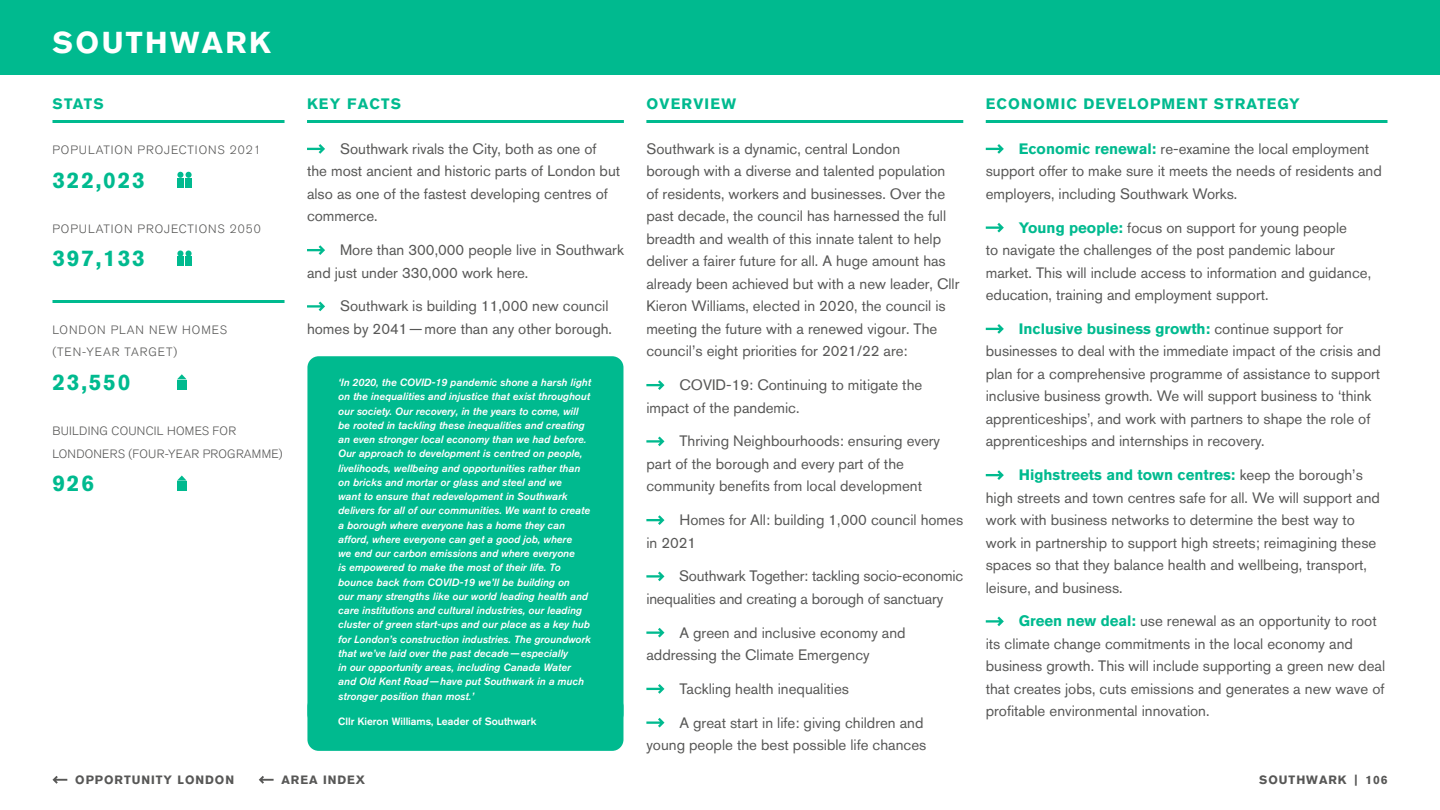
<style>
.page{position:relative;width:1440px;height:810px;background:#fff}
.page>*{position:absolute;margin:0;border:0;box-sizing:border-box;transform-origin:0 0}
.t1{font:700 30px "Akzidenz Grotesk BQ";letter-spacing:.08em;color:#fff}
.t2{font:700 22.5px "Akzidenz Grotesk BQ";letter-spacing:.08em;color:#00ba8f}
.t3{font:15px/22.5px "Akzidenz Grotesk BQ";color:#575756}
.t4{font:700 15px "Akzidenz Grotesk BQ";letter-spacing:.07em;color:#00ba8f}
.t5{font:300 12px/22.5px "Akzidenz Grotesk BQ";letter-spacing:.08em;color:#575756}
.t6{font:300 12px/22.5px "Akzidenz Grotesk BQ";letter-spacing:.02em;color:#575756}
.t7{font:700 12px "Akzidenz Grotesk BQ";letter-spacing:.08em;color:#575756}
.t8{font:italic 10.5px/14.2px "Akzidenz Grotesk BQ Med";color:#fff}
.t9{font:500 10.5px "Akzidenz Grotesk BQ";color:#fff}
.s1{font-weight:700;color:#00ba8f}
</style>
<div class="page">
<svg style="left:52px;top:776px;width:15px;height:8px"></svg>
<div style="left:0;top:0;width:1440px;height:75px;background:#00ba8f"></div>
<svg style="left:259px;top:776px;width:15px;height:8px"></svg>
<hr style="left:52px;top:120px;width:233px;height:3px;background:#00ba8f">
<hr style="left:52px;top:300px;width:233px;height:3px;background:#00ba8f">
<div style="left:177px;top:178px;width:7px;height:10px;background:#00ba8f"></div>
<svg style="left:177px;top:172px;width:15px;height:6px"></svg>
<div style="left:185px;top:178px;width:7px;height:10px;background:#00ba8f"></div>
<div style="left:177px;top:250px;width:6px;height:7px;background:#00ba8f;border-radius:50%"></div>
<div style="left:177px;top:257px;width:7px;height:9px;background:#00ba8f"></div>
<div style="left:186px;top:250px;width:6px;height:7px;background:#00ba8f;border-radius:50%"></div>
<div style="left:185px;top:257px;width:7px;height:9px;background:#00ba8f"></div>
<div style="left:177px;top:380px;width:10px;height:10px;background:#00ba8f"></div>
<svg style="left:177px;top:374px;width:10px;height:5px"></svg>
<div style="left:177px;top:482px;width:10px;height:9px;background:#00ba8f"></div>
<svg style="left:177px;top:476px;width:10px;height:5px"></svg>
<hr style="left:986px;top:120px;width:402px;height:3px;background:#00ba8f">
<svg style="left:986px;top:144px;width:18px;height:10px"></svg>
<svg style="left:986px;top:223px;width:18px;height:10px"></svg>
<svg style="left:986px;top:324px;width:18px;height:10px"></svg>
<svg style="left:986px;top:470px;width:18px;height:10px"></svg>
<svg style="left:986px;top:617px;width:18px;height:9px"></svg>
<div style="left:307px;top:356px;width:316px;height:370px;background:#00ba8f;border-radius:11px"></div>
<div style="left:307px;top:695px;width:316px;height:56px;background:#00ba8f;border-radius:11px"></div>
<hr style="left:307px;top:120px;width:317px;height:3px;background:#00ba8f">
<svg style="left:307px;top:144px;width:18px;height:10px"></svg>
<svg style="left:307px;top:245px;width:18px;height:10px"></svg>
<svg style="left:307px;top:302px;width:18px;height:9px"></svg>
<hr style="left:646px;top:120px;width:317px;height:3px;background:#00ba8f">
<svg style="left:646px;top:380px;width:18px;height:10px"></svg>
<svg style="left:646px;top:437px;width:18px;height:9px"></svg>
<svg style="left:646px;top:515px;width:18px;height:10px"></svg>
<svg style="left:646px;top:572px;width:18px;height:9px"></svg>
<svg style="left:646px;top:628px;width:18px;height:10px"></svg>
<svg style="left:646px;top:684px;width:18px;height:10px"></svg>
<svg style="left:646px;top:718px;width:18px;height:10px"></svg>
<h1 class="t1" style="left:52px;top:25px;width:219px">SOUTHWARK</h1>
<p class="t4" style="left:52px;top:95px;width:53px">STATS</p>
<p class="t4" style="left:307px;top:95px;width:96px">KEY FACTS</p>
<p class="t4" style="left:646px;top:95px;width:91px">OVERVIEW</p>
<p class="t4" style="left:986px;top:95px;width:316px">ECONOMIC DEVELOPMENT STRATEGY</p>
<p class="t5" style="left:52px;top:139px;width:210px">POPULATION PROJECTIONS 2021</p>
<h2 class="t2" style="left:52px;top:167px;width:94px">322,023</h2>
<p class="t5" style="left:52px;top:217px;width:210px">POPULATION PROJECTIONS 2050</p>
<h2 class="t2" style="left:52px;top:245px;width:94px">397,133</h2>
<p class="t5" style="left:52px;top:319px;width:176px">LONDON PLAN NEW HOMES (TEN-YEAR TARGET)</p>
<h2 class="t2" style="left:52px;top:369px;width:79px">23,550</h2>
<p class="t6" style="left:52px;top:420px;width:232px">BUILDING COUNCIL HOMES FOR<br>LONDONERS (FOUR-YEAR PROGRAMME)</p>
<h2 class="t2" style="left:52px;top:470px;width:43px">926</h2>
<p class="t3" style="left:307px;top:137px;width:315px;text-indent:33px">Southwark rivals the City, both as one of the most ancient and historic parts of London but also as one of the fastest developing centres of commerce.</p>
<p class="t3" style="left:307px;top:238px;width:318px;text-indent:33px">More than 300,000 people live in Southwark and just under 330,000 work here.</p>
<p class="t3" style="left:307px;top:295px;width:307px;text-align:right">Southwark is building 11,000 new council homes by 2041—more than any other borough.</p>
<p class="t8" style="left:338px;top:375px;width:254px">‘In 2020, the COVID-19 pandemic shone a harsh light on the inequalities and injustice that exist throughout our society. Our recovery, in the years to come, will be rooted in tackling these inequalities and creating an even stronger local economy than we had before.<br>Our approach to development is centred on people, livelihoods, wellbeing and opportunities rather than on bricks and mortar or glass and steel and we<br>want to ensure that redevelopment in Southwark delivers for all of our communities. We want to create a borough where everyone has a home they can afford, where everyone can get a good job, where<br>we end our carbon emissions and where everyone<br>is empowered to make the most of their life. To bounce back from COVID-19 we’ll be building on<br>our many strengths like our world leading health and care institutions and cultural industries, our leading cluster of green start-ups and our place as a key hub for London’s construction industries. The groundwork that we’ve laid over the past decade—especially<br>in our opportunity areas, including Canada Water and Old Kent Road—have put Southwark in a much stronger position than most.’</p>
<p class="t9" style="left:338px;top:715px;width:200px">Cllr Kieron Williams, Leader of Southwark</p>
<p class="t3" style="left:646px;top:137px;width:315px">Southwark is a dynamic, central London<br>borough with a diverse and talented population of residents, workers and businesses. Over the past decade, the council has harnessed the full breadth and wealth of this innate talent to help deliver a fairer future for all. A huge amount has already been achieved but with a new leader, Cllr Kieron Williams, elected in 2020, the council is meeting the future with a renewed vigour. The council’s eight priorities for 2021/22 are:</p>
<p class="t3" style="left:646px;top:373px;width:277px;text-indent:33px">COVID-19: Continuing to mitigate the impact of the pandemic.</p>
<p class="t3" style="left:646px;top:430px;width:295px;text-indent:33px">Thriving Neighbourhoods: ensuring every part of the borough and every part of the community benefits from local development</p>
<p class="t3" style="left:646px;top:508px;width:318px;text-indent:33px">Homes for All: building 1,000 council homes in 2021</p>
<p class="t3" style="left:646px;top:565px;width:318px;text-indent:33px">Southwark Together: tackling socio-economic inequalities and creating a borough of sanctuary</p>
<p class="t3" style="left:646px;top:621px;width:261px;text-indent:33px">A green and inclusive economy and addressing the Climate Emergency</p>
<p class="t3" style="left:679px;top:677px;width:171px">Tackling health inequalities</p>
<p class="t3" style="left:646px;top:711px;width:281px;text-align:right">A great start in life: giving children and young people the best possible life chances</p>
<p class="t3" style="left:986px;top:137px;width:398px;text-indent:33px"><span class="s1">Economic renewal:</span> re-examine the local employment support offer to make sure it meets the needs of residents and employers, including Southwark Works.</p>
<p class="t3" style="left:986px;top:216px;width:387px;text-indent:33px"><span class="s1">Young people:</span> focus on support for young people<br>to navigate the challenges of the post pandemic labour market. This will include access to information and guidance, education, training and employment support.</p>
<p class="t3" style="left:986px;top:317px;width:397px;text-indent:33px"><span class="s1">Inclusive business growth:</span> continue support for businesses to deal with the immediate impact of the crisis and plan for a comprehensive programme of assistance to support inclusive business growth. We will support business to ‘think apprenticeships’, and work with partners to shape the role of apprenticeships and internships in recovery.</p>
<p class="t3" style="left:986px;top:463px;width:396px;text-indent:33px"><span class="s1">Highstreets and town centres:</span> keep the borough’s high streets and town centres safe for all. We will support and work with business networks to determine the best way to work in partnership to support high streets; reimagining these spaces so that they balance health and wellbeing, transport, leisure, and business.</p>
<p class="t3" style="left:986px;top:610px;width:401px;text-indent:33px"><span class="s1">Green new deal:</span> use renewal as an opportunity to root its climate change commitments in the local economy and business growth. This will include supporting a green new deal that creates jobs, cuts emissions and generates a new wave of profitable environmental innovation.</p>
<p class="t7" style="left:75px;top:773px;width:160px">OPPORTUNITY LONDON</p>
<p class="t7" style="left:1259px;top:773px;width:19px">Southwark</p>
<p class="t7" style="left:1354px;top:773px;width:35px">| 106</p>
<p class="t7" style="left:282px;top:773px;width:85px">AREA INDEX</p>
</div>
